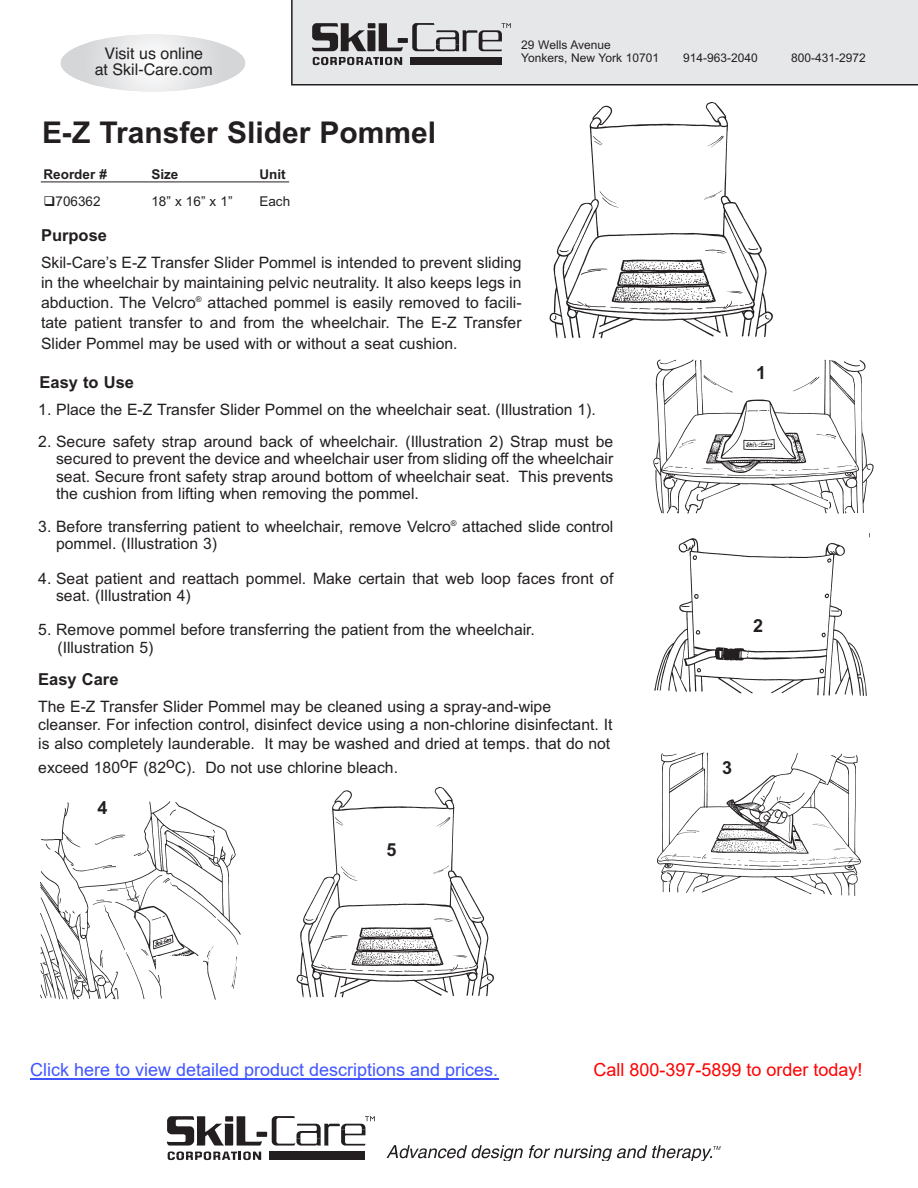
<style>
.page{position:relative;width:918px;height:1188px;background:#fff}
.page>*{position:absolute;margin:0;border:0;box-sizing:border-box;transform-origin:0 0}
.t1{font:700 30px "Arial";color:#231f20}
.t2{font:18px "Arial";color:#4055ff}
.t3{font:18px "Arial";color:#f00}
.t4{font:700 18px "Arial";color:#231f20}
.t5{font:700 16.5px "Arial";color:#231f20}
.t6{font:16.05px/15.9px "Helvetica";color:#231f20;text-align:center}
.t7{font:15.75px/20.2px "Arial";color:#231f20}
.t8{font:13.5px "Arial";color:#231f20}
.t9{font:700 13.5px "Arial";color:#231f20}
.t10{font:12px/13.5px "Arial";color:#231f20}
</style>
<div class="page">
<div style="left:291px;top:0;width:627px;height:86px;background:#e6e7e9"></div>
<svg style="left:313px;top:57px;width:89px;height:8px"></svg>
<div style="left:410px;top:57px;width:91px;height:8px;background:#231f20"></div>
<svg style="left:312px;top:23px;width:91px;height:28px;background:#7e7c7e"></svg>
<div style="left:398px;top:38px;width:10px;height:5px;background:#231f20"></div>
<svg style="left:412px;top:23px;width:99px;height:28px;background:#b5b4b6"></svg>
<div style="left:269px;top:1152px;width:96px;height:8px;background:#231f20"></div>
<svg style="left:167px;top:1116px;width:95px;height:44px"></svg>
<div style="left:257px;top:1132px;width:10px;height:5px;background:#231f20"></div>
<svg style="left:272px;top:1116px;width:103px;height:30px"></svg>
<svg style="left:387px;top:1145px;width:136px;height:16px"></svg>
<svg style="left:529px;top:1145px;width:192px;height:16px"></svg>
<svg style="left:60px;top:34px;width:186px;height:58px"></svg>
<img style="left:549px;top:102px;width:224px;height:237px">
<img style="left:653px;top:359px;width:221px;height:155px">
<hr style="left:41px;top:182px;width:248px;height:1px;background:#231f20">
<img style="left:654px;top:533px;width:216px;height:163px">
<div style="left:740px;top:694px;width:46px;height:25px;background:#fff"></div>
<div style="left:741px;top:586px;width:46px;height:26px;background:#fff"></div>
<img style="left:657px;top:752px;width:204px;height:144px">
<img style="left:40px;top:801px;width:201px;height:199px">
<img style="left:296px;top:787px;width:198px;height:211px">
<div style="left:156px;top:956px;width:46px;height:19px;background:#fff"></div>
<hr style="left:30px;top:1079px;width:468px;height:1px;background:#4055ff">
<p class="t6" style="left:95px;top:45px;width:120px">Visit us online<br>at Skil-Care.com</p>
<h1 class="t1" style="left:42px;top:115px;width:396px">E-Z Transfer Slider Pommel</h1>
<p class="t9" style="left:44px;top:166px;width:65px">Reorder #</p>
<p class="t9" style="left:151px;top:166px;width:29px">Size</p>
<p class="t9" style="left:260px;top:166px;width:28px">Unit</p>
<p class="t8" style="left:44px;top:194px;width:59px">❑706362</p>
<p class="t8" style="left:151px;top:194px;width:83px">18” x 16” x 1”</p>
<p class="t8" style="left:259px;top:194px;width:32px">Each</p>
<p class="t10" style="left:521px;top:38px;width:139px">29 Wells Avenue<br>Yonkers, New York 10701</p>
<p class="t5" style="left:41px;top:226px;width:68px">Purpose</p>
<p class="t7" style="left:41px;top:252px;width:482px;text-align:justify">Skil-Care’s E-Z Transfer Slider Pommel is intended to prevent sliding in the wheelchair by maintaining pelvic neutrality. It also keeps legs in abduction. The Velcro<sup>®</sup> attached pommel is easily removed to facili&shy;tate patient transfer to and from the wheelchair. The E-Z Transfer Slider Pommel may be used with or without a seat cushion.</p>
<p class="t5" style="left:40px;top:372px;width:96px">Easy to Use</p>
<p class="t7" style="left:38px;top:399px;width:559px">1. Place the E-Z Transfer Slider Pommel on the wheelchair seat. (Illustration 1).</p>
<p class="t7" style="left:56px;top:433px;width:559px;line-height:17.4px;text-align:justify;text-indent:-18px">2. Secure safety strap around back of wheelchair. (Illustration 2) Strap must be secured to prevent the device and wheelchair user from sliding off the wheelchair seat. Secure front safety strap around bottom of wheelchair seat. This prevents the cushion from lifting when removing the pommel.</p>
<p class="t7" style="left:56px;top:518px;width:559px;line-height:17.2px;text-indent:-18px">3. Before transferring patient to wheelchair, remove Velcro<sup>®</sup> attached slide control pommel. (Illustration 3)</p>
<p class="t7" style="left:56px;top:569px;width:559px;line-height:17.2px;text-indent:-18px">4. Seat patient and reattach pommel. Make certain that web loop faces front of seat. (Illustration 4)</p>
<p class="t7" style="left:58px;top:621px;width:479px;line-height:17.9px;text-indent:-19px">5. Remove pommel before transferring the patient from the wheelchair. (Illustration 5)</p>
<p class="t5" style="left:38px;top:670px;width:82px">Easy Care</p>
<p class="t7" style="left:38px;top:697px;width:576px;line-height:18.8px">The E-Z Transfer Slider Pommel may be cleaned using a spray-and-wipe cleanser. For infection control, disinfect device using a non-chlorine disinfectant. It is also completely launderable. It may be washed and dried at temps. that do not</p>
<p class="t7" style="left:38px;top:757px;width:361px">exceed 180oF (82oC). Do not use chlorine bleach.</p>
<p class="t4" style="left:98px;top:797px;width:12px">4</p>
<p class="t4" style="left:387px;top:839px;width:12px">5</p>
<p class="t10" style="left:683px;top:51px;width:76px">914-963-2040</p>
<p class="t10" style="left:791px;top:51px;width:76px">800-431-2972</p>
<p class="t4" style="left:756px;top:362px;width:12px">1</p>
<p class="t4" style="left:753px;top:616px;width:12px">2</p>
<p class="t4" style="left:722px;top:757px;width:12px">3</p>
<p class="t2" style="left:30px;top:1057px;width:470px">Click here to view detailed product descriptions and prices.</p>
<p class="t3" style="left:593px;top:1057px;width:271px">Call 800-397-5899 to order today!</p>
</div>
